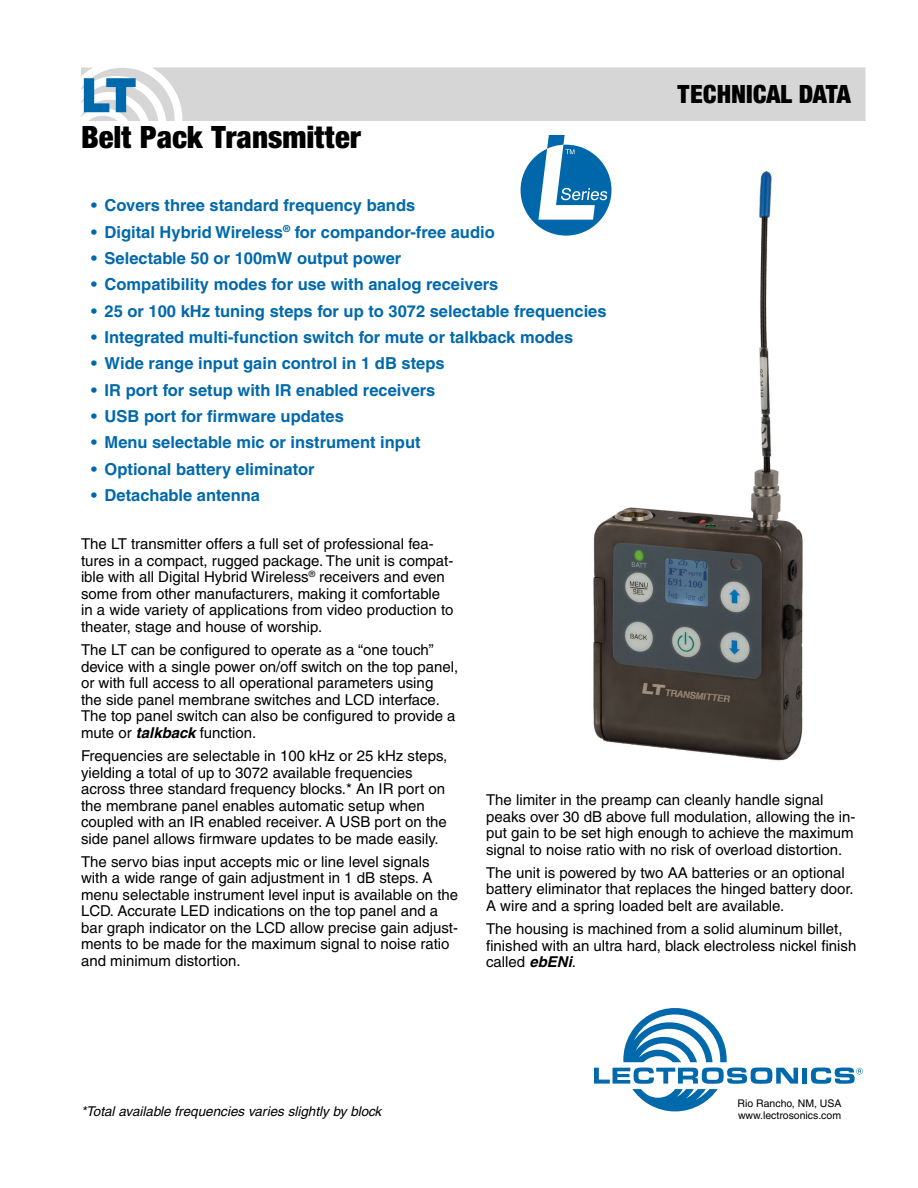
<style>
.page{position:relative;width:918px;height:1188px;background:#fff}
.page>*{position:absolute;margin:0;border:0;box-sizing:border-box;transform-origin:0 0}
.t1{font:900 51px "Sans";color:#0069ac}
.t2{font:900 condensed 33px "Sans";color:#000}
.t3{font:900 condensed 27px "Sans";color:#000}
.t4{font:700 16.5px "Helvetica";color:#0069ac}
.t5{font:15px/16.5px "Helvetica";color:#000}
.t6{font:italic 13.5px "Helvetica";color:#000}
.t7{font:10.5px/12.1px "Helvetica";color:#000}
.s1{font-weight:700;font-style:italic}
</style>
<div class="page">
<img style="left:593px;top:170px;width:210px;height:591px">
<div style="left:81px;top:68px;width:785px;height:53px;background:#d6d6d7"></div>
<svg style="left:594px;top:1008px;width:204px;height:103px"></svg>
<div style="left:802px;top:1068px;width:5px;height:16px;background:#0069ac"></div>
<svg style="left:811px;top:1068px;width:52px;height:16px"></svg>
<div style="left:521px;top:145px;width:91px;height:91px;background:#0068aa;border-radius:50%"></div>
<svg style="left:521px;top:135px;width:91px;height:85px"></svg>
<h1 class="t1" style="left:81px;top:64px;width:58px">LT</h1>
<h2 class="t2" style="left:81px;top:117px;width:281px">Belt Pack Transmitter</h2>
<h3 class="t3" style="left:677px;top:77px;width:176px">TECHNICAL DATA</h3>
<p class="t4" style="left:91px;top:196px;width:326px">• Covers three standard frequency bands</p>
<p class="t4" style="left:91px;top:222px;width:405px">• Digital Hybrid Wireless<sup>®</sup> for compandor-free audio</p>
<p class="t4" style="left:91px;top:248px;width:312px">• Selectable 50 or 100mW output power</p>
<p class="t4" style="left:91px;top:275px;width:409px">• Compatibility modes for use with analog receivers</p>
<p class="t4" style="left:91px;top:301px;width:517px">• 25 or 100 kHz tuning steps for up to 3072 selectable frequencies</p>
<p class="t4" style="left:91px;top:327px;width:484px">• Integrated multi-function switch for mute or talkback modes</p>
<p class="t4" style="left:91px;top:353px;width:355px">• Wide range input gain control in 1 dB steps</p>
<p class="t4" style="left:91px;top:380px;width:346px">• IR port for setup with IR enabled receivers</p>
<p class="t4" style="left:91px;top:406px;width:254px">• USB port for firmware updates</p>
<p class="t4" style="left:91px;top:432px;width:331px">• Menu selectable mic or instrument input</p>
<p class="t4" style="left:91px;top:459px;width:225px">• Optional battery eliminator</p>
<p class="t4" style="left:91px;top:485px;width:171px">• Detachable antenna</p>
<p class="t5" style="left:81px;top:536px;width:374px">The LT transmitter offers a full set of professional fea&shy;tures in a compact, rugged package. The unit is compat&shy;ible with all Digital Hybrid Wireless<sup>®</sup> receivers and even some from other manufacturers, making it comfortable in a wide variety of applications from video production to theater, stage and house of worship.</p>
<p class="t5" style="left:81px;top:642px;width:379px">The LT can be configured to operate as a “one touch” device with a single power on/off switch on the top panel, or with full access to all operational parameters using<br>the side panel membrane switches and LCD interface.<br>The top panel switch can also be configured to provide a mute or <span class="s1">talkback</span> function.</p>
<p class="t5" style="left:81px;top:748px;width:368px">Frequencies are selectable in 100 kHz or 25 kHz steps, yielding a total of up to 3072 available frequencies across three standard frequency blocks.* An IR port on the membrane panel enables automatic setup when coupled with an IR enabled receiver. A USB port on the side panel allows firmware updates to be made easily.</p>
<p class="t5" style="left:81px;top:853px;width:379px">The servo bias input accepts mic or line level signals with a wide range of gain adjustment in 1 dB steps. A menu selectable instrument level input is available on the LCD. Accurate LED indications on the top panel and a bar graph indicator on the LCD allow precise gain adjust&shy;ments to be made for the maximum signal to noise ratio and minimum distortion.</p>
<p class="t5" style="left:486px;top:792px;width:371px">The limiter in the preamp can cleanly handle signal peaks over 30 dB above full modulation, allowing the in&shy;put gain to be set high enough to achieve the maximum signal to noise ratio with no risk of overload distortion.</p>
<p class="t5" style="left:486px;top:864px;width:369px">The unit is powered by two AA batteries or an optional battery eliminator that replaces the hinged battery door.<br>A wire and a spring loaded belt are available.</p>
<p class="t5" style="left:486px;top:921px;width:372px">The housing is machined from a solid aluminum billet, finished with an ultra hard, black electroless nickel finish called <span class="s1">ebENi</span>.</p>
<p class="t6" style="left:81px;top:1104px;width:302px">*Total available frequencies varies slightly by block</p>
<p class="t7" style="left:738px;top:1097px;width:106px">Rio Rancho, NM, USA www.lectrosonics.com</p>
</div>
